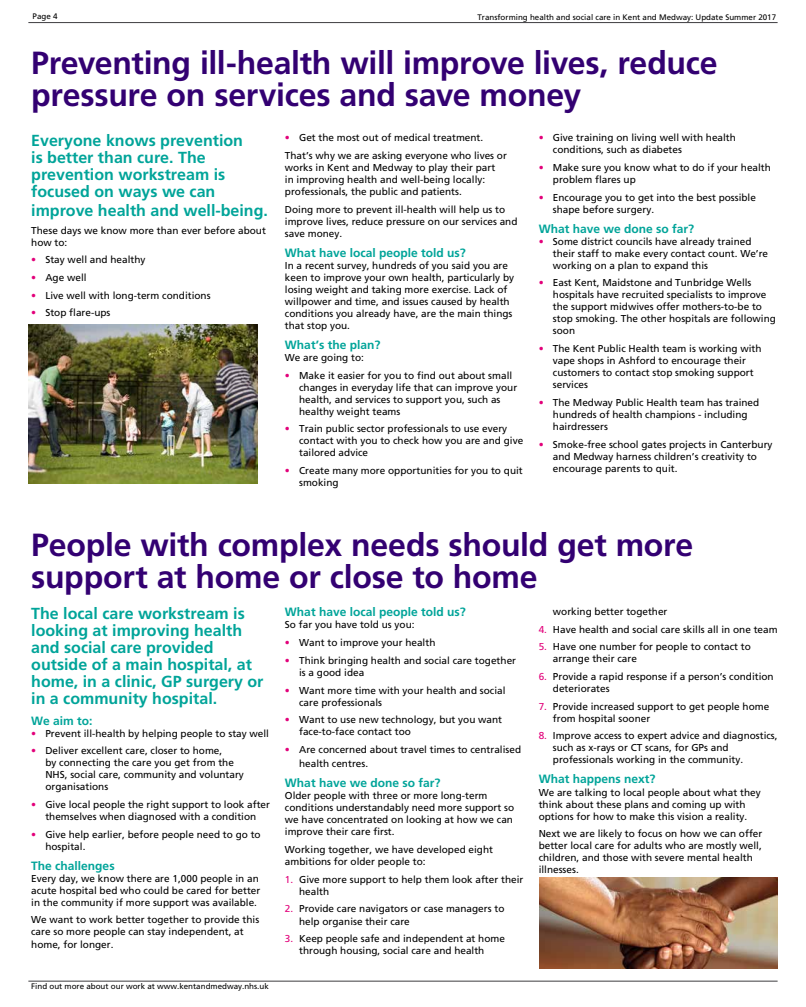
<style>
.page{position:relative;width:806px;height:1007px;background:#fff}
.page>*{position:absolute;margin:0;border:0;box-sizing:border-box;transform-origin:0 0}
.t1{font:700 32px/32px "Frutiger LT Pro";letter-spacing:-.01em;color:#330072}
.t2{font:700 16px/17px "Frutiger LT Pro";color:#00a499}
.t3{font:700 12px "Frutiger LT Pro";color:#00a499}
.t4{font:10px/12px "Frutiger LT Pro";color:#000}
.t5{font:8px "Frutiger LT Pro";color:#000}
.s1{color:#e2007a}
</style>
<div class="page">
<hr style="left:28px;top:22px;width:749px;height:1px;background:#3e3d40">
<img style="left:28px;top:324px;width:229px;height:159px">
<hr style="left:28px;top:980px;width:749px;height:1px;background:#3e3d40">
<img style="left:539px;top:877px;width:238px;height:91px">
<p class="t5" style="left:33px;top:12px;width:26px">Page 4</p>
<p class="t5" style="left:477px;top:12px;width:300px">Transforming health and social care in Kent and Medway: Update Summer 2017</p>
<h1 class="t1" style="left:31px;top:47px;width:687px">Preventing ill-health will improve lives, reduce pressure on services and save money</h1>
<h2 class="t2" style="left:31px;top:132px;width:213px">Everyone knows prevention is better than cure. The prevention workstream is focused on ways we can</h2>
<h2 class="t2" style="left:31px;top:202px;width:238px">improve health and well-being.</h2>
<p class="t4" style="left:31px;top:224px;width:236px">These days we know more than ever before about how to:</p>
<p class="t4" style="left:31px;top:254px;width:116px"><span class="s1">•</span> Stay well and healthy</p>
<p class="t4" style="left:31px;top:271px;width:57px"><span class="s1">•</span> Age well</p>
<p class="t4" style="left:31px;top:289px;width:181px"><span class="s1">•</span> Live well with long-term conditions</p>
<p class="t4" style="left:31px;top:307px;width:81px"><span class="s1">•</span> Stop flare-ups</p>
<p class="t4" style="left:285px;top:129px;width:223px;line-height:17.7px"><span class="s1">•</span> Get the most out of medical treatment.<br>That’s why we are asking everyone who lives or</p>
<p class="t4" style="left:285px;top:161px;width:212px">works in Kent and Medway to play their part in improving health and well-being locally: professionals, the public and patients.</p>
<p class="t4" style="left:285px;top:203px;width:234px">Doing more to prevent ill-health will help us to improve lives, reduce pressure on our services and save money.</p>
<p class="t3" style="left:285px;top:245px;width:182px">What have local people told us?</p>
<p class="t4" style="left:285px;top:259px;width:230px">In a recent survey, hundreds of you said you are keen to improve your own health, particularly by losing weight and taking more exercise. Lack of willpower and time, and issues caused by health conditions you already have, are the main things that stop you.</p>
<p class="t3" style="left:285px;top:337px;width:97px">What’s the plan?</p>
<p class="t4" style="left:285px;top:351px;width:80px">We are going to:</p>
<p class="t4" style="left:299px;top:369px;width:219px;text-indent:-14px"><span class="s1">•</span> Make it easier for you to find out about small changes in everyday life that can improve your health, and services to support you, such as healthy weight teams</p>
<p class="t4" style="left:299px;top:423px;width:225px;text-indent:-14px"><span class="s1">•</span> Train public sector professionals to use every contact with you to check how you are and give tailored advice</p>
<p class="t4" style="left:299px;top:464px;width:225px;text-indent:-14px"><span class="s1">•</span> Create many more opportunities for you to quit smoking</p>
<p class="t4" style="left:552px;top:132px;width:184px;text-indent:-14px"><span class="s1">•</span> Give training on living well with health conditions, such as diabetes</p>
<p class="t4" style="left:552px;top:161px;width:219px;text-indent:-14px"><span class="s1">•</span> Make sure you know what to do if your health problem flares up</p>
<p class="t4" style="left:552px;top:191px;width:204px;text-indent:-14px"><span class="s1">•</span> Encourage you to get into the best possible shape before surgery.</p>
<p class="t3" style="left:538px;top:221px;width:157px">What have we done so far?</p>
<p class="t4" style="left:552px;top:235px;width:217px;text-indent:-14px"><span class="s1">•</span> Some district councils have already trained their staff to make every contact count. We’re working on a plan to expand this</p>
<p class="t4" style="left:552px;top:277px;width:224px;text-indent:-14px"><span class="s1">•</span> East Kent, Maidstone and Tunbridge Wells hospitals have recruited specialists to improve the support midwives offer mothers-to-be to stop smoking. The other hospitals are following soon</p>
<p class="t4" style="left:552px;top:342px;width:210px;text-indent:-14px"><span class="s1">•</span> The Kent Public Health team is working with vape shops in Ashford to encourage their customers to contact stop smoking support services</p>
<p class="t4" style="left:552px;top:396px;width:208px;text-indent:-14px"><span class="s1">•</span> The Medway Public Health team has trained hundreds of health champions - including hairdressers</p>
<p class="t4" style="left:552px;top:438px;width:221px;text-indent:-14px"><span class="s1">•</span> Smoke-free school gates projects in Canterbury and Medway harness children’s creativity to encourage parents to quit.</p>
<h1 class="t1" style="left:31px;top:529px;width:663px">People with complex needs should get more support at home or close to home</h1>
<h2 class="t2" style="left:31px;top:605px;width:234px">The local care workstream is looking at improving health and social care provided outside of a main hospital, at home, in a clinic, GP surgery or in a community hospital.</h2>
<p class="t3" style="left:31px;top:713px;width:63px">We aim to:</p>
<p class="t4" style="left:31px;top:727px;width:239px"><span class="s1">•</span> Prevent ill-health by helping people to stay well</p>
<p class="t4" style="left:45px;top:744px;width:200px;text-indent:-14px"><span class="s1">•</span> Deliver excellent care, closer to home,<br>by connecting the care you get from the NHS, social care, community and voluntary organisations</p>
<p class="t4" style="left:31px;top:798px;width:240px;text-align:center"><span class="s1">•</span> Give local people the right support to look after themselves when diagnosed with a condition</p>
<p class="t4" style="left:45px;top:828px;width:217px;text-indent:-14px"><span class="s1">•</span> Give help earlier, before people need to go to hospital.</p>
<p class="t3" style="left:31px;top:858px;width:85px">The challenges</p>
<p class="t4" style="left:31px;top:872px;width:230px">Every day, we know there are 1,000 people in an acute hospital bed who could be cared for better in the community if more support was available.</p>
<p class="t4" style="left:31px;top:913px;width:229px">We want to work better together to provide this care so more people can stay independent, at home, for longer.</p>
<p class="t3" style="left:285px;top:605px;width:182px">What have local people told us?</p>
<p class="t4" style="left:285px;top:619px;width:131px">So far you have told us you:</p>
<p class="t4" style="left:285px;top:636px;width:152px"><span class="s1">•</span> Want to improve your health</p>
<p class="t4" style="left:299px;top:654px;width:218px;text-indent:-14px"><span class="s1">•</span> Think bringing health and social care together is a good idea</p>
<p class="t4" style="left:299px;top:684px;width:208px;text-indent:-14px"><span class="s1">•</span> Want more time with your health and social care professionals</p>
<p class="t4" style="left:299px;top:713px;width:204px;text-indent:-14px"><span class="s1">•</span> Want to use new technology, but you want face-to-face contact too</p>
<p class="t4" style="left:299px;top:742px;width:223px;line-height:14.4px;text-indent:-14px"><span class="s1">•</span> Are concerned about travel times to centralised health centres.</p>
<p class="t3" style="left:285px;top:776px;width:157px">What have we done so far?</p>
<p class="t4" style="left:285px;top:789px;width:230px">Older people with three or more long-term conditions understandably need more support so we have concentrated on looking at how we can improve their care first.</p>
<p class="t4" style="left:285px;top:843px;width:209px">Working together, we have developed eight ambitions for older people to:</p>
<p class="t4" style="left:299px;top:873px;width:225px;text-indent:-14px"><span class="s1">1.</span> Give more support to help them look after their health</p>
<p class="t4" style="left:299px;top:902px;width:207px;text-indent:-14px"><span class="s1">2.</span> Provide care navigators or case managers to help organise their care</p>
<p class="t4" style="left:299px;top:932px;width:207px;text-indent:-14px"><span class="s1">3.</span> Keep people safe and independent at home through housing, social care and health</p>
<p class="t4" style="left:552px;top:605px;width:116px">working better together</p>
<p class="t4" style="left:538px;top:623px;width:240px"><span class="s1">4.</span> Have health and social care skills all in one team</p>
<p class="t4" style="left:552px;top:640px;width:199px;text-indent:-14px"><span class="s1">5.</span> Have one number for people to contact to arrange their care</p>
<p class="t4" style="left:552px;top:670px;width:222px;text-indent:-14px"><span class="s1">6.</span> Provide a rapid response if a person’s condition deteriorates</p>
<p class="t4" style="left:552px;top:700px;width:218px;text-indent:-14px"><span class="s1">7.</span> Provide increased support to get people home from hospital sooner</p>
<p class="t4" style="left:552px;top:729px;width:226px;text-indent:-14px"><span class="s1">8.</span> Improve access to expert advice and diagnostics, such as x-rays or CT scans, for GPs and professionals working in the community.</p>
<p class="t3" style="left:538px;top:772px;width:118px">What happens next?</p>
<p class="t4" style="left:538px;top:786px;width:223px">We are talking to local people about what they think about these plans and coming up with options for how to make this vision a reality.</p>
<p class="t4" style="left:538px;top:827px;width:225px">Next we are likely to focus on how we can offer better local care for adults who are mostly well, children, and those with severe mental health illnesses.</p>
<p class="t5" style="left:31px;top:980px;width:239px">Find out more about our work at www.kentandmedway.nhs.uk</p>
</div>
